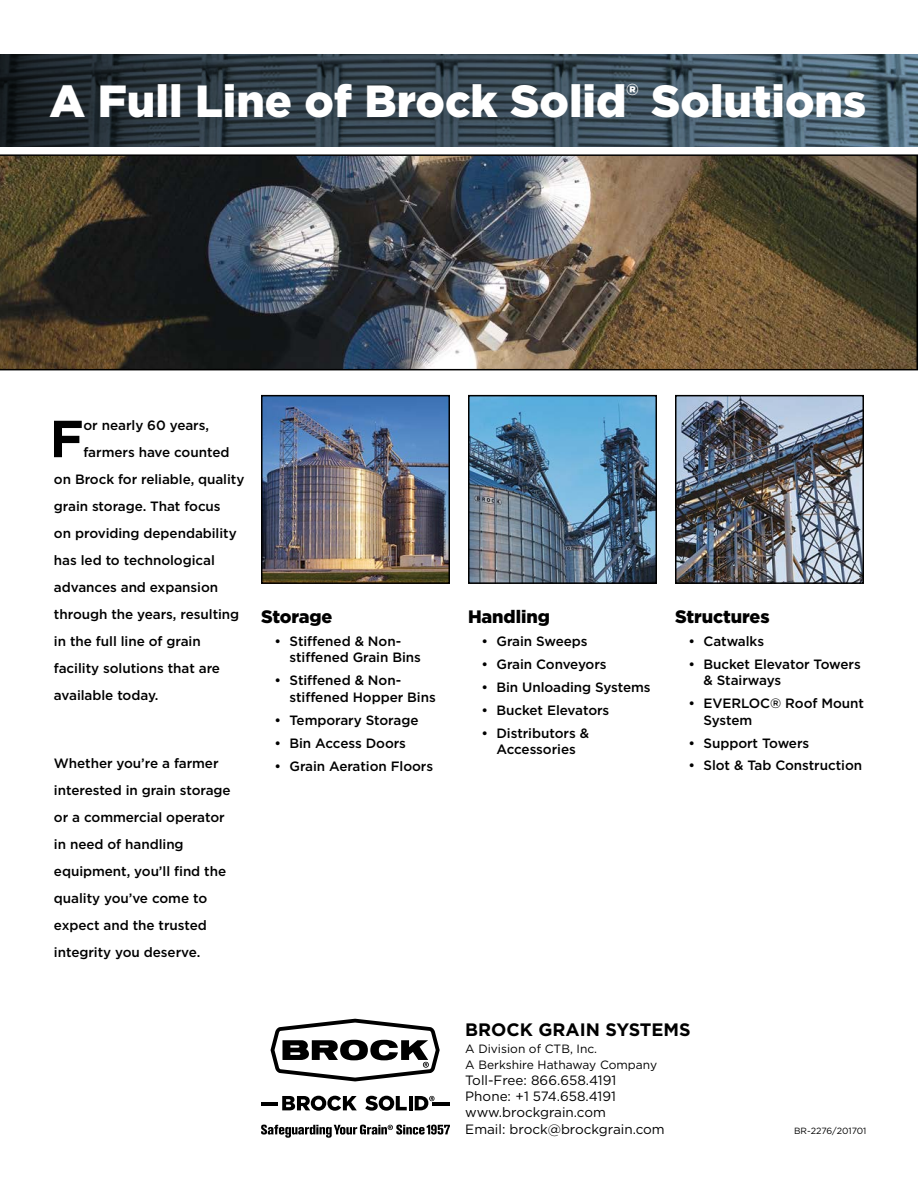
<style>
.page{position:relative;width:918px;height:1188px;background:#fff}
.page>*{position:absolute;margin:0;border:0;box-sizing:border-box;transform-origin:0 0}
.t1{font:700 52.05px "Gotham";color:#000}
.t2{font:900 45px "Gotham";color:#fff}
.t3{font:900 18px "Gotham";letter-spacing:-.005em;color:#000}
.t4{font:700 18px "Gotham";color:#000}
.t5{font:500 13.5px/27px "Gotham";letter-spacing:-.005em;color:#000}
.t6{font:13.5px/16.2px "Gotham";color:#000}
.t7{font:12px/16.2px "Gotham";color:#000}
.t8{font:9px "Gotham";letter-spacing:-.005em;color:#000}
</style>
<div class="page">
<svg style="left:282px;top:1096px;width:75px;height:15px"></svg>
<svg style="left:365px;top:1096px;width:42px;height:15px"></svg>
<hr style="left:409px;top:1096px;width:4px;height:14px;background:#000">
<hr style="left:261px;top:1102px;width:16px;height:4px;background:#000">
<hr style="left:433px;top:1102px;width:17px;height:4px;background:#000">
<svg style="left:271px;top:1019px;width:169px;height:62px"></svg>
<svg style="left:415px;top:1096px;width:20px;height:14px"></svg>
<svg style="left:261px;top:1125px;width:189px;height:13px"></svg>
<svg style="left:0;top:54px;width:918px;height:92px;background:#364651"></svg>
<img style="left:0;top:154px;width:918px;height:216px">
<img style="left:264px;top:398px;width:183px;height:183px">
<div style="left:261px;top:395px;width:189px;height:189px;border:2px solid #000"></div>
<img style="left:471px;top:398px;width:183px;height:183px">
<div style="left:468px;top:395px;width:189px;height:189px;border:2px solid #000"></div>
<img style="left:678px;top:398px;width:183px;height:183px">
<div style="left:675px;top:395px;width:189px;height:189px;border:2px solid #000"></div>
<h2 class="t2" style="left:50px;top:70px;width:818px">A Full Line of Brock Solid<sup>®</sup> Solutions</h2>
<h1 class="t1" style="left:50px;top:404px;width:36px">F</h1>
<p class="t5" style="left:84px;top:412px;width:127px">or nearly 60 years,</p>
<p class="t5" style="left:84px;top:439px;width:147px">farmers have counted</p>
<p class="t5" style="left:54px;top:466px;width:192px">on Brock for reliable, quality</p>
<p class="t5" style="left:54px;top:493px;width:168px">grain storage. That focus</p>
<p class="t5" style="left:54px;top:520px;width:184px">on providing dependability</p>
<p class="t5" style="left:54px;top:547px;width:162px">has led to technological</p>
<p class="t5" style="left:54px;top:574px;width:166px">advances and expansion</p>
<p class="t5" style="left:54px;top:601px;width:187px">through the years, resulting</p>
<p class="t5" style="left:54px;top:628px;width:148px">in the full line of grain</p>
<p class="t5" style="left:54px;top:655px;width:168px">facility solutions that are</p>
<p class="t5" style="left:54px;top:682px;width:106px">available today.</p>
<p class="t5" style="left:54px;top:749px;width:178px">Whether you’re a farmer interested in grain storage or a commercial operator in need of handling equipment, you’ll find the quality you’ve come to expect and the trusted integrity you deserve.</p>
<h3 class="t3" style="left:261px;top:604px;width:73px">Storage</h3>
<p class="t5" style="left:289px;top:632px;width:133px;line-height:16.5px;text-indent:-15px">• Stiffened &amp; Non&shy;stiffened Grain Bins</p>
<p class="t5" style="left:289px;top:672px;width:148px;line-height:16.5px;text-indent:-15px">• Stiffened &amp; Non&shy;stiffened Hopper Bins</p>
<p class="t5" style="left:274px;top:706px;width:146px">• Temporary Storage</p>
<p class="t5" style="left:274px;top:729px;width:133px">• Bin Access Doors</p>
<p class="t5" style="left:274px;top:752px;width:160px">• Grain Aeration Floors</p>
<h3 class="t3" style="left:468px;top:604px;width:83px">Handling</h3>
<p class="t5" style="left:482px;top:627px;width:108px">• Grain Sweeps</p>
<p class="t5" style="left:482px;top:650px;width:127px">• Grain Conveyors</p>
<p class="t5" style="left:482px;top:673px;width:171px">• Bin Unloading Systems</p>
<p class="t5" style="left:482px;top:696px;width:129px">• Bucket Elevators</p>
<p class="t5" style="left:482px;top:724px;width:109px;line-height:16.5px;text-align:center">• Distributors &amp;<br>Accessories</p>
<h3 class="t3" style="left:675px;top:604px;width:96px">Structures</h3>
<p class="t5" style="left:688px;top:627px;width:77px">• Catwalks</p>
<p class="t5" style="left:703px;top:655px;width:159px;line-height:16.5px;text-indent:-15px">• Bucket Elevator Towers &amp; Stairways</p>
<p class="t5" style="left:703px;top:695px;width:162px;line-height:16.5px;text-indent:-15px">• EVERLOC® Roof Mount<br>System</p>
<p class="t5" style="left:688px;top:729px;width:122px">• Support Towers</p>
<p class="t5" style="left:688px;top:752px;width:175px">• Slot &amp; Tab Construction</p>
<h3 class="t4" style="left:465px;top:1018px;width:227px">BROCK GRAIN SYSTEMS</h3>
<p class="t7" style="left:465px;top:1040px;width:193px">A Division of CTB, Inc.<br>A Berkshire Hathaway Company</p>
<p class="t6" style="left:465px;top:1072px;width:201px">Toll-Free: 866.658.4191<br>Phone: +1 574.658.4191 www.brockgrain.com<br>Email: brock@brockgrain.com</p>
<p class="t8" style="left:794px;top:1125px;width:74px">BR-2276/201701</p>
</div>
